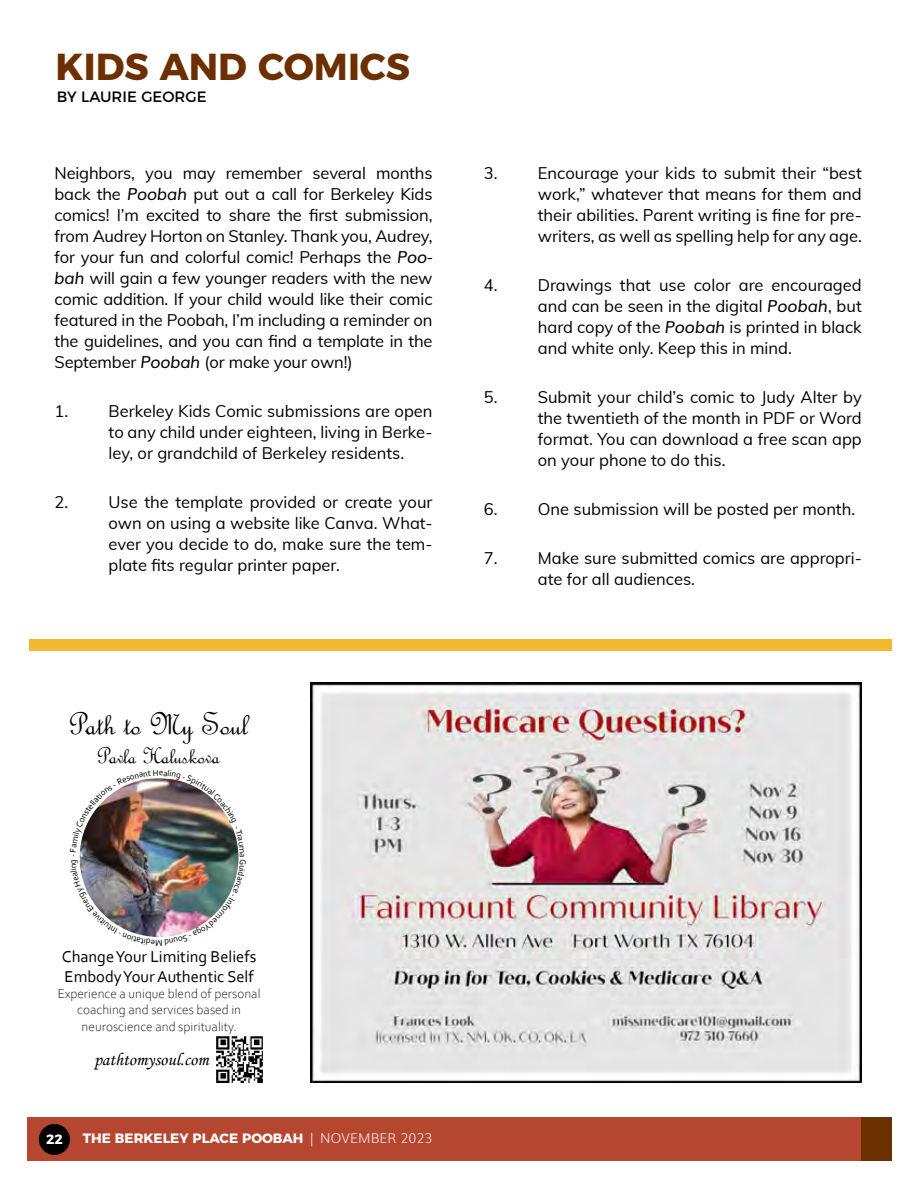
<style>
.page{position:relative;width:918px;height:1188px;background:#fff}
.page>*{position:absolute;margin:0;border:0;box-sizing:border-box;transform-origin:0 0}
.t1{font:700 37.5px "Montserrat";color:#6c2f00}
.t2{font:33px "French Script";color:#000}
.t3{font:24px "French Script";color:#000}
.t4{font:18px "Monotype Corsiva";color:#000}
.t5{font:16.5px/21px "Muli";color:#000;text-align:justify}
.t6{font:16.5px/19.8px "Corbel";color:#000}
.t7{font:15px "Montserrat";color:#000}
.t8{font:300 13.5px/16.2px "Corbel";color:#000;text-align:center}
.t9{font:700 13.5px "Montserrat";color:#fff}
.s1{font-style:italic}
.s2{font-family:"Muli";font-weight:300;color:#f3e0dc}
</style>
<div class="page">
<div style="left:27px;top:1118px;width:850px;height:43px;background:#b54730"></div>
<div style="left:862px;top:1118px;width:30px;height:43px;background:#6c2f00"></div>
<div style="left:39px;top:1124px;width:31px;height:31px;background:#000;border-radius:50%"></div>
<div style="left:29px;top:639px;width:863px;height:11px;background:#f1b930"></div>
<img style="left:311px;top:683px;width:551px;height:399px">
<img style="left:216px;top:1036px;width:47px;height:46px">
<img style="left:79px;top:778px;width:160px;height:159px">
<h1 class="t1" style="left:56px;top:35px;width:356px">KIDS AND COMICS</h1>
<p class="t7" style="left:57px;top:85px;width:151px">BY LAURIE GEORGE</p>
<p class="t5" style="left:55px;top:161px;width:380px">Neighbors, you may remember several months back the <span class="s1">Poobah</span> put out a call for Berkeley Kids comics! I’m excited to share the first submission, from Audrey Horton on Stanley. Thank you, Audrey, for your fun and colorful comic! Perhaps the <span class="s1">Poo&shy;bah</span> will gain a few younger readers with the new comic addition. If your child would like their comic featured in the Poobah, I’m including a reminder on the guidelines, and you can find a template in the September <span class="s1">Poobah</span> (or make your own!)</p>
<p class="t5" style="left:55px;top:399px;width:15px">1.</p>
<p class="t5" style="left:109px;top:399px;width:326px">Berkeley Kids Comic submissions are open to any child under eighteen, living in Berke&shy;ley, or grandchild of Berkeley residents.</p>
<p class="t5" style="left:55px;top:490px;width:15px">2.</p>
<p class="t5" style="left:109px;top:490px;width:326px">Use the template provided or create your own on using a website like Canva. What&shy;ever you decide to do, make sure the tem&shy;plate fits regular printer paper.</p>
<h2 class="t2" style="left:68px;top:704px;width:181px">Path to My Soul</h2>
<h3 class="t3" style="left:96px;top:741px;width:125px">Pavla Haluskova</h3>
<p class="t5" style="left:484px;top:161px;width:15px">3.</p>
<p class="t5" style="left:538px;top:161px;width:326px">Encourage your kids to submit their “best work,” whatever that means for them and their abilities. Parent writing is fine for pre&shy;writers, as well as spelling help for any age.</p>
<p class="t5" style="left:484px;top:273px;width:15px">4.</p>
<p class="t5" style="left:538px;top:273px;width:326px">Drawings that use color are encouraged and can be seen in the digital <span class="s1">Poobah</span>, but hard copy of the <span class="s1">Poobah</span> is printed in black and white only. Keep this in mind.</p>
<p class="t5" style="left:484px;top:385px;width:15px">5.</p>
<p class="t5" style="left:538px;top:385px;width:326px">Submit your child’s comic to Judy Alter by the twentieth of the month in PDF or Word format. You can download a free scan app on your phone to do this.</p>
<p class="t5" style="left:484px;top:498px;width:15px">6.</p>
<p class="t5" style="left:538px;top:498px;width:319px">One submission will be posted per month.</p>
<p class="t5" style="left:484px;top:547px;width:15px">7.</p>
<p class="t5" style="left:538px;top:547px;width:326px">Make sure submitted comics are appropri&shy;ate for all audiences.</p>
<p class="t6" style="left:62px;top:946px;width:196px">Change Your Limiting Beliefs<br>Embody Your Authentic Self</p>
<p class="t8" style="left:58px;top:985px;width:204px">Experience a unique blend of personal coaching and services based in neuroscience and spirituality.</p>
<p class="t4" style="left:94px;top:1049px;width:116px">pathtomysoul.com</p>
<p class="t9" style="left:46px;top:1128px;width:18px">22</p>
<p class="t9" style="left:83px;top:1128px;width:351px">THE BERKELEY PLACE POOBAH <span class="s2">| NOVEMBER 2023</span></p>
</div>
